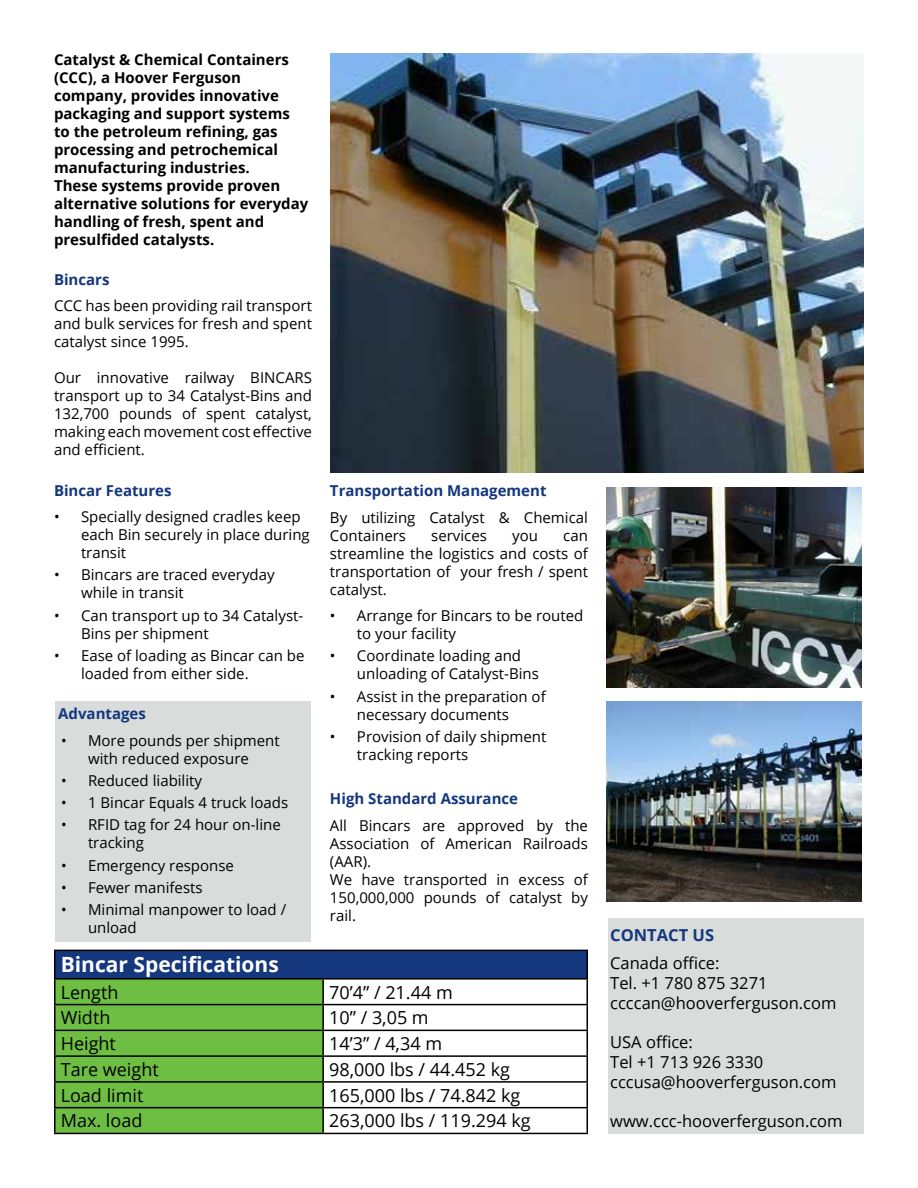
<style>
.page{position:relative;width:918px;height:1188px;background:#fff}
.page>*{position:absolute;margin:0;border:0;box-sizing:border-box;transform-origin:0 0}
.t1{font:700 21px "Open Sans";color:#fff}
.t2{font:18px "Open Sans";color:#000}
.t3{font:16.5px/19.8px "Open Sans";color:#000}
.t4{font:700 16.5px "Open Sans";color:#14377d}
.t5{font:15px/18px "Open Sans";color:#000}
.t6{font:700 15px/18px "Open Sans";color:#000}
.t7{font:700 15px "Open Sans";color:#14377d}
</style>
<div class="page">
<div style="left:56px;top:702px;width:255px;height:240px;background:#d8dcdb"></div>
<div style="left:608px;top:918px;width:256px;height:216px;background:#d8dcdb"></div>
<div style="left:55px;top:950px;width:532px;height:29px;background:#14377d"></div>
<div style="left:56px;top:980px;width:266px;height:153px;background:#6fbe44"></div>
<hr style="left:54px;top:950px;width:269px;height:1px;background:#000">
<hr style="left:54px;top:951px;width:2px;height:27px;background:#000">
<hr style="left:323px;top:950px;width:265px;height:1px;background:#000">
<hr style="left:586px;top:951px;width:2px;height:27px;background:#000">
<hr style="left:54px;top:978px;width:269px;height:2px;background:#000">
<hr style="left:54px;top:980px;width:2px;height:24px;background:#000">
<hr style="left:323px;top:978px;width:265px;height:2px;background:#000">
<hr style="left:322px;top:980px;width:2px;height:24px;background:#000">
<hr style="left:586px;top:980px;width:2px;height:24px;background:#000">
<hr style="left:54px;top:1004px;width:269px;height:1px;background:#000">
<hr style="left:54px;top:1005px;width:2px;height:25px;background:#000">
<hr style="left:323px;top:1004px;width:265px;height:1px;background:#000">
<hr style="left:322px;top:1005px;width:2px;height:25px;background:#000">
<hr style="left:586px;top:1005px;width:2px;height:25px;background:#000">
<hr style="left:54px;top:1030px;width:269px;height:1px;background:#000">
<hr style="left:54px;top:1031px;width:2px;height:24px;background:#000">
<hr style="left:323px;top:1030px;width:265px;height:1px;background:#000">
<hr style="left:322px;top:1031px;width:2px;height:24px;background:#000">
<hr style="left:586px;top:1031px;width:2px;height:24px;background:#000">
<hr style="left:54px;top:1055px;width:269px;height:2px;background:#000">
<hr style="left:54px;top:1057px;width:2px;height:24px;background:#000">
<hr style="left:323px;top:1055px;width:265px;height:2px;background:#000">
<hr style="left:322px;top:1057px;width:2px;height:24px;background:#000">
<hr style="left:586px;top:1057px;width:2px;height:24px;background:#000">
<hr style="left:54px;top:1081px;width:269px;height:2px;background:#000">
<hr style="left:54px;top:1083px;width:2px;height:24px;background:#000">
<hr style="left:323px;top:1081px;width:265px;height:2px;background:#000">
<hr style="left:322px;top:1083px;width:2px;height:24px;background:#000">
<hr style="left:586px;top:1083px;width:2px;height:24px;background:#000">
<hr style="left:54px;top:1107px;width:269px;height:1px;background:#000">
<hr style="left:54px;top:1108px;width:2px;height:25px;background:#000">
<hr style="left:323px;top:1107px;width:265px;height:1px;background:#000">
<hr style="left:322px;top:1108px;width:2px;height:25px;background:#000">
<hr style="left:586px;top:1108px;width:2px;height:25px;background:#000">
<hr style="left:54px;top:1133px;width:269px;height:1px;background:#000">
<hr style="left:323px;top:1133px;width:265px;height:1px;background:#000">
<img style="left:330px;top:54px;width:534px;height:418px">
<img style="left:607px;top:487px;width:255px;height:200px">
<img style="left:606px;top:702px;width:256px;height:199px">
<p class="t6" style="left:54px;top:50px;width:256px">Catalyst &amp; Chemical Containers (CCC), a Hoover Ferguson company, provides innovative packaging and support systems to the petroleum refining, gas processing and petrochemical manufacturing industries.<br>These systems provide proven alternative solutions for everyday handling of fresh, spent and presulfided catalysts.</p>
<p class="t7" style="left:54px;top:269px;width:57px">Bincars</p>
<p class="t5" style="left:54px;top:297px;width:260px;text-align:justify">CCC has been providing rail transport and bulk services for fresh and spent catalyst since 1995.</p>
<p class="t5" style="left:54px;top:369px;width:260px;text-align:justify">Our innovative railway BINCARS transport up to 34 Catalyst-Bins and 132,700 pounds of spent catalyst, making each movement cost effective and efficient.</p>
<p class="t7" style="left:54px;top:480px;width:119px">Bincar Features</p>
<p class="t5" style="left:81px;top:507px;width:230px;text-indent:-27px">• Specially designed cradles keep each Bin securely in place during transit</p>
<p class="t5" style="left:81px;top:566px;width:195px;text-indent:-27px">• Bincars are traced everyday while in transit</p>
<p class="t5" style="left:81px;top:606px;width:224px;text-indent:-27px">• Can transport up to 34 Catalyst-<br>Bins per shipment</p>
<p class="t5" style="left:81px;top:646px;width:225px;text-indent:-27px">• Ease of loading as Bincar can be loaded from either side.</p>
<p class="t7" style="left:58px;top:703px;width:89px">Advantages</p>
<p class="t5" style="left:61px;top:731px;width:220px;text-align:center">• More pounds per shipment with reduced exposure</p>
<p class="t5" style="left:61px;top:771px;width:143px">• Reduced liability</p>
<p class="t5" style="left:61px;top:793px;width:229px">• 1 Bincar Equals 4 truck loads</p>
<p class="t5" style="left:88px;top:816px;width:194px;text-indent:-27px">• RFID tag for 24 hour on-line tracking</p>
<p class="t5" style="left:61px;top:856px;width:174px">• Emergency response</p>
<p class="t5" style="left:61px;top:878px;width:143px">• Fewer manifests</p>
<p class="t5" style="left:88px;top:900px;width:200px;text-indent:-27px">• Minimal manpower to load / unload</p>
<p class="t7" style="left:330px;top:480px;width:218px">Transportation Management</p>
<p class="t5" style="left:330px;top:508px;width:260px">By utilizing Catalyst &amp; Chemical<br>Containers</p>
<p class="t5" style="left:431px;top:526px;width:57px">services</p>
<p class="t5" style="left:512px;top:526px;width:27px">you</p>
<p class="t5" style="left:330px;top:526px;width:260px;text-align:justify;text-indent:233px">can streamline the logistics and costs of transportation of your fresh / spent catalyst.</p>
<p class="t5" style="left:357px;top:606px;width:228px;text-indent:-27px">• Arrange for Bincars to be routed to your facility</p>
<p class="t5" style="left:357px;top:647px;width:183px;text-indent:-27px">• Coordinate loading and unloading of Catalyst-Bins</p>
<p class="t5" style="left:357px;top:687px;width:190px;text-indent:-27px">• Assist in the preparation of necessary documents</p>
<p class="t5" style="left:357px;top:727px;width:191px;text-indent:-27px">• Provision of daily shipment tracking reports</p>
<p class="t7" style="left:330px;top:788px;width:190px">High Standard Assurance</p>
<p class="t5" style="left:330px;top:816px;width:260px">All Bincars are approved by the<br>Association of American Railroads (AAR).<br>We have transported in excess of<br>150,000,000 pounds of catalyst by rail.</p>
<h1 class="t1" style="left:61px;top:950px;width:220px">Bincar Specifications</h1>
<p class="t2" style="left:61px;top:980px;width:59px">Length</p>
<p class="t2" style="left:329px;top:980px;width:125px">70’4” / 21.44 m</p>
<p class="t2" style="left:61px;top:1005px;width:51px">Width</p>
<p class="t2" style="left:329px;top:1005px;width:101px">10” / 3,05 m</p>
<p class="t2" style="left:61px;top:1031px;width:57px">Height</p>
<p class="t2" style="left:329px;top:1031px;width:114px">14’3” / 4,34 m</p>
<p class="t2" style="left:61px;top:1057px;width:100px">Tare weight</p>
<p class="t2" style="left:329px;top:1057px;width:182px">98,000 lbs / 44.452 kg</p>
<p class="t2" style="left:61px;top:1083px;width:84px">Load limit</p>
<p class="t2" style="left:329px;top:1083px;width:193px">165,000 lbs / 74.842 kg</p>
<p class="t2" style="left:61px;top:1109px;width:83px">Max. load</p>
<p class="t2" style="left:329px;top:1109px;width:203px">263,000 lbs / 119.294 kg</p>
<p class="t4" style="left:610px;top:923px;width:105px">CONTACT US</p>
<p class="t3" style="left:610px;top:953px;width:228px">Canada office:<br>Tel. +1 780 875 3271 ccccan@hooverferguson.com</p>
<p class="t3" style="left:610px;top:1032px;width:228px">USA office:<br>Tel +1 713 926 3330 cccusa@hooverferguson.com</p>
<p class="t3" style="left:610px;top:1111px;width:234px">www.ccc-hooverferguson.com</p>
</div>
